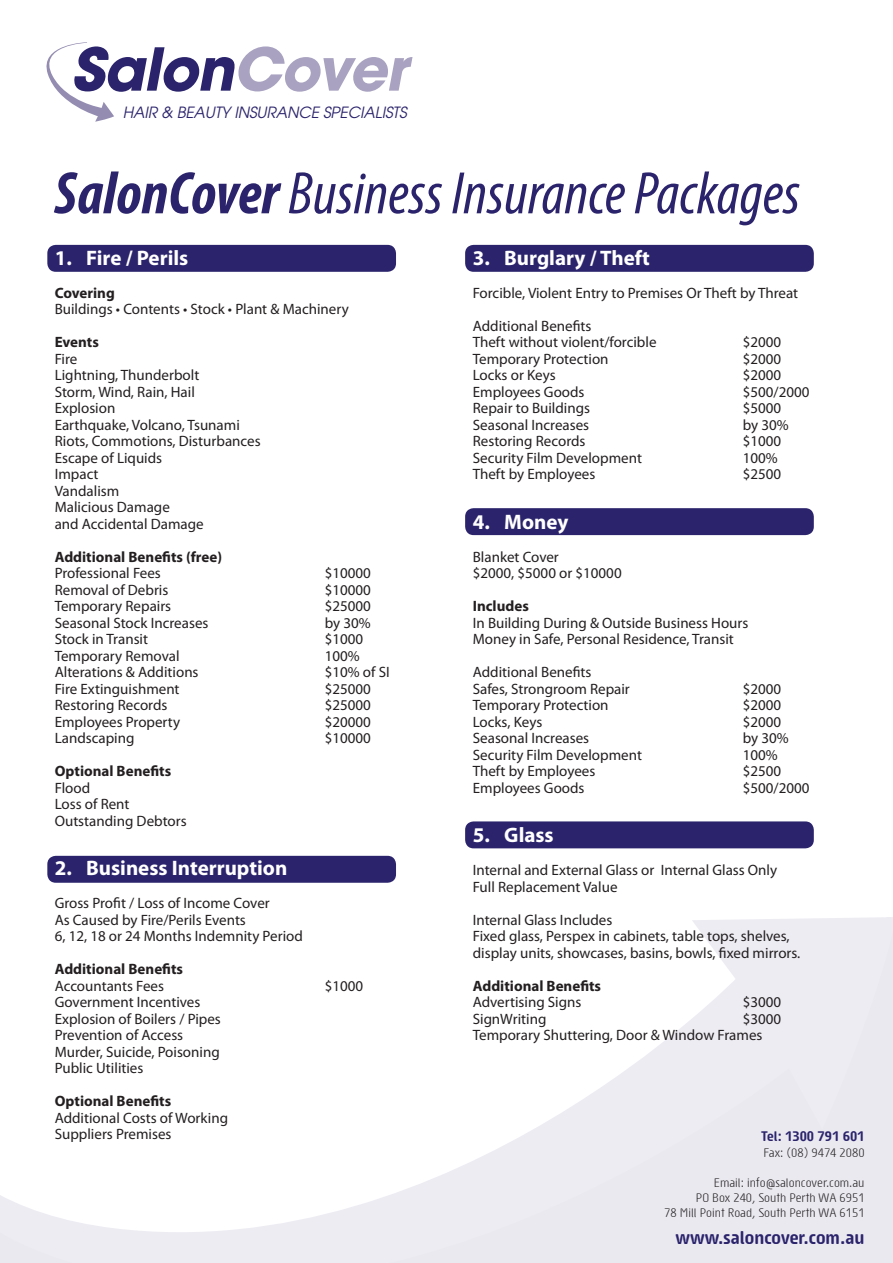
<style>
.page{position:relative;width:893px;height:1263px;background:#fff}
.page>*{position:absolute;margin:0;border:0;box-sizing:border-box;transform-origin:0 0}
.t1{font:italic condensed 60.45px "Myriad Pro";color:#2b246c}
.t2{font:italic 700 58.65px "Avant Garde";letter-spacing:-.02em;color:#2b246c}
.t3{font:700 21px "Myriad Pro";color:#fff}
.t4{font:18px "Sys TT Bold";color:#2b246c}
.t5{font:italic 15.45px "Avant Garde";letter-spacing:-.01em;color:#2b246c}
.t6{font:15px/16.5px "Myriad Pro";color:#231f20}
.t7{font:700 15px "Myriad Pro";color:#231f20}
.t8{font:13.5px "Sys TT Bold";color:#2b246c}
.t9{font:12px/15px "Sys";color:#231f20;text-align:right}
.s1{color:#a9a2c0}
.s2{font-weight:700}
</style>
<div class="page">
<svg style="left:0;top:917px;width:893px;height:346px"></svg>
<svg style="left:46px;top:42px;width:68px;height:80px"></svg>
<div style="left:465px;top:245px;width:349px;height:27px;background:#2b246c;border-radius:9px"></div>
<div style="left:465px;top:508px;width:349px;height:27px;background:#2b246c;border-radius:9px"></div>
<div style="left:465px;top:821px;width:349px;height:27px;background:#2b246c;border-radius:9px"></div>
<div style="left:47px;top:245px;width:349px;height:27px;background:#2b246c;border-radius:9px"></div>
<div style="left:47px;top:856px;width:349px;height:27px;background:#2b246c;border-radius:9px"></div>
<h2 class="t2" style="left:71px;top:31px;width:337px">Salon<span class="s1">Cover</span></h2>
<p class="t5" style="left:123px;top:103px;width:286px">HAIR &amp; BEAUTY INSURANCE SPECIALISTS</p>
<h1 class="t1" style="left:54px;top:157px;width:748px"><span class="s2">SalonCover</span> Business Insurance Packages</h1>
<h3 class="t3" style="left:55px;top:244px;width:135px">1. Fire / Perils</h3>
<p class="t7" style="left:55px;top:283px;width:62px">Covering</p>
<p class="t6" style="left:55px;top:301px;width:296px">Buildings • Contents • Stock • Plant &amp; Machinery</p>
<p class="t7" style="left:55px;top:333px;width:46px">Events</p>
<p class="t6" style="left:55px;top:350px;width:207px">Fire<br>Lightning, Thunderbolt<br>Storm, Wind, Rain, Hail<br>Explosion<br>Earthquake, Volcano, Tsunami<br>Riots, Commotions, Disturbances<br>Escape of Liquids<br>Impact<br>Vandalism<br>Malicious Damage<br>and Accidental Damage</p>
<p class="t7" style="left:55px;top:547px;width:169px">Additional Benefits (free)</p>
<p class="t6" style="left:55px;top:565px;width:108px">Professional Fees</p>
<p class="t6" style="left:325px;top:565px;width:48px">$10000</p>
<p class="t6" style="left:55px;top:581px;width:115px">Removal of Debris</p>
<p class="t6" style="left:325px;top:581px;width:48px">$10000</p>
<p class="t6" style="left:55px;top:598px;width:118px">Temporary Repairs</p>
<p class="t6" style="left:325px;top:598px;width:48px">$25000</p>
<p class="t6" style="left:55px;top:614px;width:155px">Seasonal Stock Increases</p>
<p class="t6" style="left:325px;top:614px;width:47px">by 30%</p>
<p class="t6" style="left:55px;top:631px;width:95px">Stock in Transit</p>
<p class="t6" style="left:325px;top:631px;width:40px">$1000</p>
<p class="t6" style="left:55px;top:647px;width:126px">Temporary Removal</p>
<p class="t6" style="left:325px;top:647px;width:36px">100%</p>
<p class="t6" style="left:55px;top:664px;width:145px">Alterations &amp; Additions</p>
<p class="t6" style="left:325px;top:664px;width:66px">$10% of SI</p>
<p class="t6" style="left:55px;top:680px;width:126px">Fire Extinguishment</p>
<p class="t6" style="left:325px;top:680px;width:48px">$25000</p>
<p class="t6" style="left:55px;top:697px;width:114px">Restoring Records</p>
<p class="t6" style="left:325px;top:697px;width:48px">$25000</p>
<p class="t6" style="left:55px;top:713px;width:127px">Employees Property</p>
<p class="t6" style="left:325px;top:713px;width:48px">$20000</p>
<p class="t6" style="left:55px;top:730px;width:81px">Landscaping</p>
<p class="t6" style="left:325px;top:730px;width:48px">$10000</p>
<p class="t7" style="left:55px;top:762px;width:118px">Optional Benefits</p>
<p class="t6" style="left:55px;top:779px;width:133px">Flood<br>Loss of Rent<br>Outstanding Debtors</p>
<h3 class="t3" style="left:55px;top:855px;width:234px">2. Business Interruption</h3>
<p class="t6" style="left:55px;top:895px;width:250px">Gross Profit / Loss of Income Cover<br>As Caused by Fire/Perils Events<br>6, 12, 18 or 24 Months Indemnity Period</p>
<p class="t7" style="left:55px;top:960px;width:130px">Additional Benefits</p>
<p class="t6" style="left:55px;top:977px;width:111px">Accountants Fees</p>
<p class="t6" style="left:325px;top:977px;width:40px">$1000</p>
<p class="t6" style="left:55px;top:994px;width:168px">Government Incentives<br>Explosion of Boilers / Pipes<br>Prevention of Access<br>Murder, Suicide, Poisoning<br>Public Utilities</p>
<p class="t7" style="left:55px;top:1092px;width:118px">Optional Benefits</p>
<p class="t6" style="left:55px;top:1109px;width:175px">Additional Costs of Working<br>Suppliers Premises</p>
<h3 class="t3" style="left:473px;top:244px;width:179px">3. Burglary / Theft</h3>
<p class="t6" style="left:473px;top:284px;width:327px">Forcible, Violent Entry to Premises Or Theft by Threat</p>
<p class="t6" style="left:473px;top:317px;width:185px">Additional Benefits<br>Theft without violent/forcible</p>
<p class="t6" style="left:743px;top:334px;width:40px">$2000</p>
<p class="t6" style="left:473px;top:350px;width:137px">Temporary Protection</p>
<p class="t6" style="left:743px;top:350px;width:40px">$2000</p>
<p class="t6" style="left:473px;top:367px;width:84px">Locks or Keys</p>
<p class="t6" style="left:743px;top:367px;width:40px">$2000</p>
<p class="t6" style="left:473px;top:383px;width:113px">Employees Goods</p>
<p class="t6" style="left:743px;top:383px;width:68px">$500/2000</p>
<p class="t6" style="left:473px;top:400px;width:119px">Repair to Buildings</p>
<p class="t6" style="left:743px;top:400px;width:40px">$5000</p>
<p class="t6" style="left:473px;top:416px;width:118px">Seasonal Increases</p>
<p class="t6" style="left:743px;top:416px;width:47px">by 30%</p>
<p class="t6" style="left:473px;top:433px;width:114px">Restoring Records</p>
<p class="t6" style="left:743px;top:433px;width:40px">$1000</p>
<p class="t6" style="left:473px;top:449px;width:171px">Security Film Development</p>
<p class="t6" style="left:743px;top:449px;width:36px">100%</p>
<p class="t6" style="left:473px;top:466px;width:124px">Theft by Employees</p>
<p class="t6" style="left:743px;top:466px;width:40px">$2500</p>
<h3 class="t3" style="left:473px;top:508px;width:97px">4. Money</h3>
<p class="t6" style="left:473px;top:548px;width:150px">Blanket Cover<br>$2000, $5000 or $10000</p>
<p class="t7" style="left:473px;top:597px;width:58px">Includes</p>
<p class="t6" style="left:473px;top:614px;width:277px">In Building During &amp; Outside Business Hours<br>Money in Safe, Personal Residence, Transit</p>
<p class="t6" style="left:473px;top:664px;width:159px">Additional Benefits<br>Safes, Strongroom Repair</p>
<p class="t6" style="left:743px;top:680px;width:40px">$2000</p>
<p class="t6" style="left:473px;top:697px;width:137px">Temporary Protection</p>
<p class="t6" style="left:743px;top:697px;width:40px">$2000</p>
<p class="t6" style="left:473px;top:713px;width:71px">Locks, Keys</p>
<p class="t6" style="left:743px;top:713px;width:40px">$2000</p>
<p class="t6" style="left:473px;top:730px;width:118px">Seasonal Increases</p>
<p class="t6" style="left:743px;top:730px;width:47px">by 30%</p>
<p class="t6" style="left:473px;top:746px;width:171px">Security Film Development</p>
<p class="t6" style="left:743px;top:746px;width:36px">100%</p>
<p class="t6" style="left:473px;top:763px;width:124px">Theft by Employees</p>
<p class="t6" style="left:743px;top:763px;width:40px">$2500</p>
<p class="t6" style="left:473px;top:779px;width:113px">Employees Goods</p>
<p class="t6" style="left:743px;top:779px;width:68px">$500/2000</p>
<h3 class="t3" style="left:473px;top:822px;width:82px">5. Glass</h3>
<p class="t6" style="left:473px;top:862px;width:306px">Internal and External Glass or Internal Glass Only<br>Full Replacement Value</p>
<p class="t6" style="left:473px;top:911px;width:329px">Internal Glass Includes<br>Fixed glass, Perspex in cabinets, table tops, shelves, display units, showcases, basins, bowls, fixed mirrors.</p>
<p class="t7" style="left:473px;top:976px;width:130px">Additional Benefits</p>
<p class="t6" style="left:473px;top:994px;width:110px">Advertising Signs</p>
<p class="t6" style="left:743px;top:994px;width:40px">$3000</p>
<p class="t6" style="left:473px;top:1010px;width:75px">SignWriting</p>
<p class="t6" style="left:473px;top:1010px;width:310px;text-indent:270px">$3000<br>Temporary Shuttering, Door &amp; Window Frames</p>
<p class="t8" style="left:761px;top:1127px;width:105px">Tel: 1300 791 601</p>
<p class="t9" style="left:764px;top:1145px;width:103px">Fax: (08) 9474 2080</p>
<p class="t9" style="left:664px;top:1175px;width:202px">Email: info@saloncover.com.au<br>PO Box 240, South Perth WA 6951<br>78 Mill Point Road, South Perth WA 6151</p>
<p class="t4" style="left:675px;top:1225px;width:191px">www.saloncover.com.au</p>
</div>
